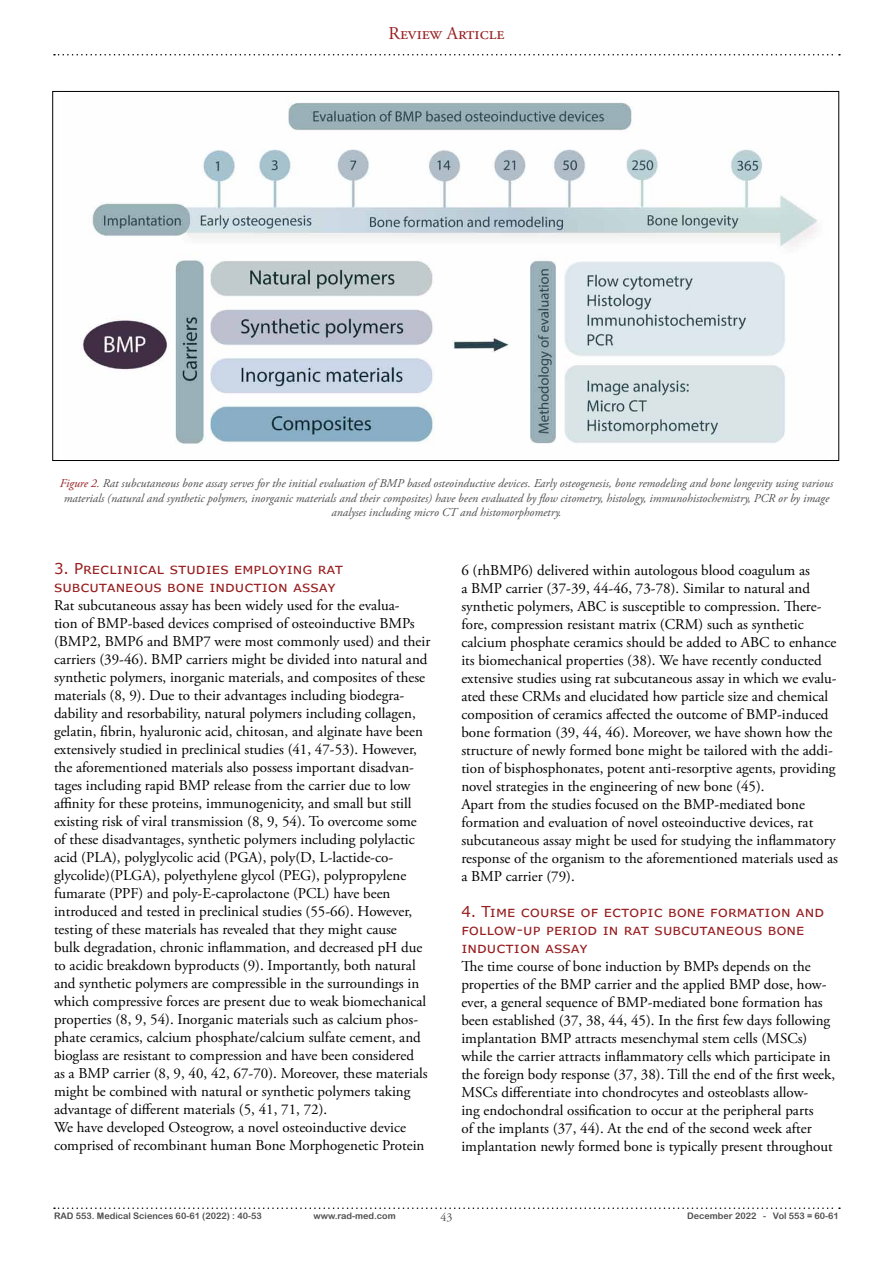
<style>
.page{position:relative;width:893px;height:1263px;background:#fff}
.page>*{position:absolute;margin:0;border:0;box-sizing:border-box;transform-origin:0 0}
.t1{font:18px "Adobe Garamond Pro";color:#981e20}
.t2{font:15px/18px "Adobe Garamond Pro";color:#000}
.t3{font:15px/18px "Verdana";color:#981e20}
.t4{font:italic 12px/14.4px "Adobe Garamond Pro";color:#4e4e4e;text-align:center}
.t5{font:12px "Adobe Garamond Pro";color:#4e4e4e}
.t6{font:9px "Arial Rounded MT Bold";color:#4e4e4e}
.s1{color:#981e20}
</style>
<div class="page">
<svg style="left:54px;top:54px;width:786px;height:2px"></svg>
<svg style="left:54px;top:1207px;width:786px;height:2px"></svg>
<img style="left:80px;top:102px;width:738px;height:342px">
<p class="t1" style="left:388px;top:23px;width:117px">Review Article</p>
<p class="t4" style="left:60px;top:476px;width:775px"><span class="s1">Figure 2.</span> Rat subcutaneous bone assay serves for the initial evaluation of BMP based osteoinductive devices. Early osteogenesis, bone remodeling and bone longevity using various materials (natural and synthetic polymers, inorganic materials and their composites) have been evaluated by flow citometry, histology, immunohistochemistry, PCR or by image analyses including micro CT and histomorphometry.</p>
<p class="t3" style="left:54px;top:559px;width:291px">3. Preclinical studies employing rat subcutaneous bone induction assay</p>
<p class="t2" style="left:54px;top:597px;width:378px">Rat subcutaneous assay has been widely used for the evalua-<br>tion of BMP-based devices comprised of osteoinductive BMPs (BMP2, BMP6 and BMP7 were most commonly used) and their carriers (39-46). BMP carriers might be divided into natural and synthetic polymers, inorganic materials, and composites of these materials (8, 9). Due to their advantages including biodegra&shy;dability and resorbability, natural polymers including collagen, gelatin, fibrin, hyaluronic acid, chitosan, and alginate have been extensively studied in preclinical studies (41, 47-53). However, the aforementioned materials also possess important disadvan&shy;tages including rapid BMP release from the carrier due to low affinity for these proteins, immunogenicity, and small but still existing risk of viral transmission (8, 9, 54). To overcome some of these disadvantages, synthetic polymers including polylactic acid (PLA), polyglycolic acid (PGA), poly(D, L-lactide-co&shy;glycolide)(PLGA), polyethylene glycol (PEG), polypropylene fumarate (PPF) and poly-E-caprolactone (PCL) have been introduced and tested in preclinical studies (55-66). However, testing of these materials has revealed that they might cause<br>bulk degradation, chronic inflammation, and decreased pH due to acidic breakdown byproducts (9). Importantly, both natural and synthetic polymers are compressible in the surroundings in which compressive forces are present due to weak biomechanical properties (8, 9, 54). Inorganic materials such as calcium phos&shy;phate ceramics, calcium phosphate/calcium sulfate cement, and bioglass are resistant to compression and have been considered<br>as a BMP carrier (8, 9, 40, 42, 67-70). Moreover, these materials might be combined with natural or synthetic polymers taking advantage of different materials (5, 41, 71, 72).<br>We have developed Osteogrow, a novel osteoinductive device comprised of recombinant human Bone Morphogenetic Protein</p>
<p class="t2" style="left:461px;top:562px;width:378px">6 (rhBMP6) delivered within autologous blood coagulum as<br>a BMP carrier (37-39, 44-46, 73-78). Similar to natural and synthetic polymers, ABC is susceptible to compression. There&shy;fore, compression resistant matrix (CRM) such as synthetic calcium phosphate ceramics should be added to ABC to enhance its biomechanical properties (38). We have recently conducted extensive studies using rat subcutaneous assay in which we evalu&shy;ated these CRMs and elucidated how particle size and chemical composition of ceramics affected the outcome of BMP-induced bone formation (39, 44, 46). Moreover, we have shown how the structure of newly formed bone might be tailored with the addi&shy;tion of bisphosphonates, potent anti-resorptive agents, providing novel strategies in the engineering of new bone (45).<br>Apart from the studies focused on the BMP-mediated bone formation and evaluation of novel osteoinductive devices, rat subcutaneous assay might be used for studying the inflammatory response of the organism to the aforementioned materials used as a BMP carrier (79).</p>
<p class="t3" style="left:461px;top:902px;width:364px">4. Time course of ectopic bone formation and follow-up period in rat subcutaneous bone induction assay</p>
<p class="t2" style="left:461px;top:958px;width:375px">The time course of bone induction by BMPs depends on the properties of the BMP carrier and the applied BMP dose, how&shy;ever, a general sequence of BMP-mediated bone formation has been established (37, 38, 44, 45). In the first few days following implantation BMP attracts mesenchymal stem cells (MSCs) while the carrier attracts inflammatory cells which participate in the foreign body response (37, 38). Till the end of the first week, MSCs differentiate into chondrocytes and osteoblasts allow-<br>ing endochondral ossification to occur at the peripheral parts<br>of the implants (37, 44). At the end of the second week after implantation newly formed bone is typically present throughout</p>
<p class="t6" style="left:54px;top:1210px;width:209px">RAD 553. Medical Sciences 60-61 (2022) : 40-53</p>
<p class="t6" style="left:313px;top:1210px;width:84px">www.rad-med.com</p>
<p class="t5" style="left:440px;top:1210px;width:13px">43</p>
<p class="t6" style="left:687px;top:1210px;width:153px">December 2022 - Vol 553 = 60-61</p>
</div>
